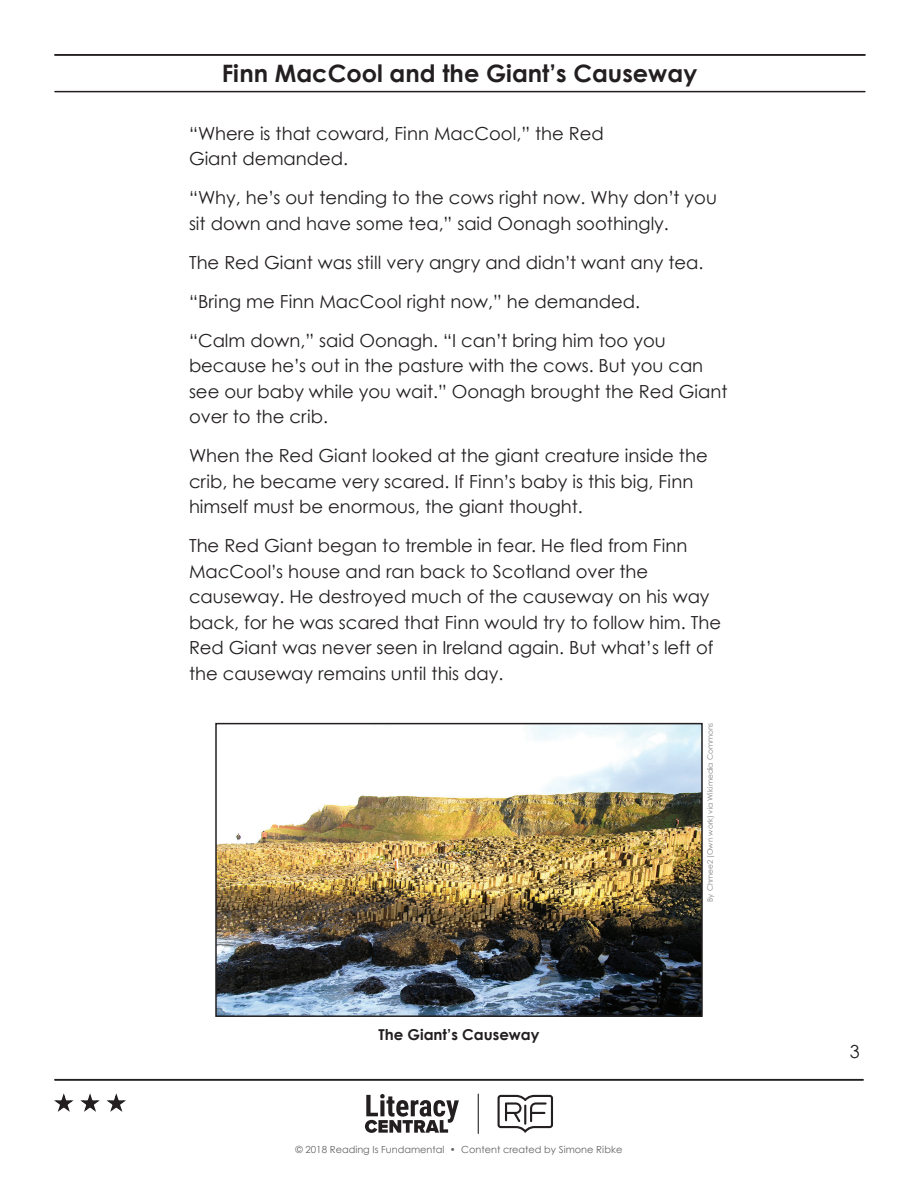
<style>
.page{position:relative;width:918px;height:1188px;background:#fff}
.page>*{position:absolute;margin:0;border:0;box-sizing:border-box;transform-origin:0 0}
.t1{font:700 24px "Century Gothic";color:#231f20}
.t2{font:18px/25.5px "Century Gothic";color:#231f20}
.t3{font:700 15px "Century Gothic";color:#231f20}
.t4{font:9.75px "Century Gothic";color:#636366}
.t5{font:7.5px "Century Gothic";color:#808285}
</style>
<div class="page">
<hr style="left:55px;top:54px;width:810px;height:2px;background:#231f20">
<hr style="left:55px;top:91px;width:810px;height:1px;background:#231f20">
<svg style="left:365px;top:1094px;width:94px;height:39px"></svg>
<svg style="left:498px;top:1095px;width:55px;height:38px"></svg>
<hr style="left:478px;top:1094px;width:1px;height:39px;background:#231f20">
<hr style="left:55px;top:1079px;width:808px;height:2px;background:#231f20">
<svg style="left:54px;top:1094px;width:72px;height:18px"></svg>
<img style="left:218px;top:726px;width:482px;height:288px">
<div style="left:215px;top:723px;width:488px;height:294px;border:2px solid #231f20"></div>
<h1 class="t1" style="left:222px;top:58px;width:477px">Finn MacCool and the Giant’s Causeway</h1>
<p class="t2" style="left:189px;top:120px;width:416px">“Where is that coward, Finn MacCool,” the Red<br>Giant demanded.</p>
<p class="t2" style="left:189px;top:185px;width:529px">“Why, he’s out tending to the cows right now. Why don’t you sit down and have some tea,” said Oonagh soothingly.</p>
<p class="t2" style="left:189px;top:242px;width:516px;line-height:39px">The Red Giant was still very angry and didn’t want any tea. “Bring me Finn MacCool right now,” he demanded.<br>“Calm down,” said Oonagh. “I can’t bring him too you</p>
<p class="t2" style="left:189px;top:353px;width:540px">because he’s out in the pasture with the cows. But you can see our baby while you wait.” Oonagh brought the Red Giant over to the crib.</p>
<p class="t2" style="left:189px;top:443px;width:520px">When the Red Giant looked at the giant creature inside the crib, he became very scared. If Finn’s baby is this big, Finn himself must be enormous, the giant thought.</p>
<p class="t2" style="left:189px;top:533px;width:534px">The Red Giant began to tremble in fear. He fled from Finn MacCool’s house and ran back to Scotland over the causeway. He destroyed much of the causeway on his way back, for he was scared that Finn would try to follow him. The Red Giant was never seen in Ireland again. But what’s left of the causeway remains until this day.</p>
<p class="t3" style="left:378px;top:1025px;width:163px">The Giant’s Causeway</p>
<p class="t4" style="left:296px;top:1144px;width:328px">© 2018 Reading Is Fundamental • Content created by Simone Ribke</p>
<p class="t5" style="left:706px;top:902px;width:181px;rotate:-90deg">By Chmee2 (Own work) via Wikimedia Commons</p>
<p class="t2" style="left:850px;top:1039px;width:11px">3</p>
</div>
